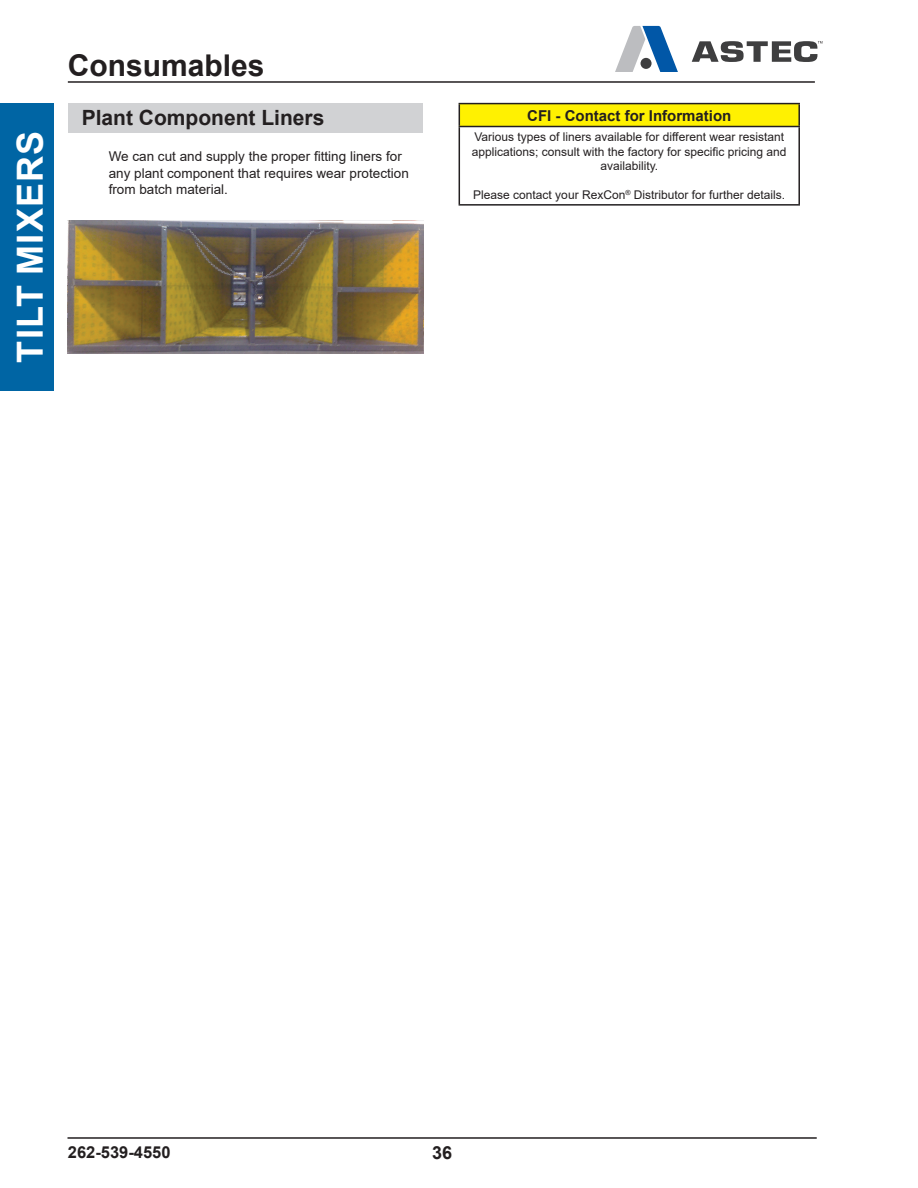
<style>
.page{position:relative;width:918px;height:1188px;background:#fff}
.page>*{position:absolute;margin:0;border:0;box-sizing:border-box;transform-origin:0 0}
.t1{font:700 36px "Arial";letter-spacing:.035em;color:#fff}
.t2{font:700 30px "Arial";color:#231f20}
.t3{font:700 21px "Arial";color:#231f20}
.t4{font:700 18px "Arial";color:#231f20}
.t5{font:700 16.5px "Arial";color:#231f20}
.t6{font:700 15px "Arial";color:#231f20}
.t7{font:13.5px/16.2px "Arial";color:#231f20}
.t8{font:12px/14.4px "Arial";color:#231f20;text-align:center}
</style>
<div class="page">
<svg style="left:615px;top:26px;width:63px;height:45px"></svg>
<div style="left:641px;top:58px;width:11px;height:11px;background:#3e3e3f;border-radius:50%"></div>
<svg style="left:692px;top:41px;width:131px;height:21px"></svg>
<hr style="left:68px;top:1137px;width:749px;height:2px;background:#231f20">
<div style="left:0;top:103px;width:54px;height:287px;background:#0065a4"></div>
<hr style="left:68px;top:81px;width:747px;height:2px;background:#231f20">
<div style="left:68px;top:103px;width:355px;height:30px;background:#d1d2d4"></div>
<div style="left:459px;top:104px;width:340px;height:23px;background:#fff101"></div>
<hr style="left:459px;top:103px;width:341px;height:1px;background:#231f20">
<svg style="left:459px;top:104px;width:1px;height:22px"></svg>
<hr style="left:798px;top:104px;width:2px;height:22px;background:#231f20">
<hr style="left:459px;top:126px;width:341px;height:1px;background:#231f20">
<hr style="left:459px;top:127px;width:1px;height:77px;background:#231f20">
<hr style="left:798px;top:127px;width:2px;height:77px;background:#231f20">
<hr style="left:459px;top:204px;width:341px;height:2px;background:#231f20">
<img style="left:68px;top:221px;width:355px;height:132px">
<h1 class="t1" style="left:5px;top:363px;width:234px;rotate:-90deg">TILT MIXERS</h1>
<h2 class="t2" style="left:68px;top:44px;width:198px">Consumables</h2>
<h3 class="t3" style="left:82px;top:103px;width:244px">Plant Component Liners</h3>
<p class="t7" style="left:109px;top:148px;width:302px">We can cut and supply the proper fitting liners for any plant component that requires wear protection from batch material.</p>
<p class="t6" style="left:527px;top:105px;width:206px">CFI - Contact for Information</p>
<p class="t8" style="left:472px;top:130px;width:316px">Various types of liners available for different wear resistant applications; consult with the factory for specific pricing and availability.</p>
<p class="t8" style="left:473px;top:187px;width:313px">Please contact your RexCon<sup>®</sup> Distributor for further details.</p>
<h3 class="t5" style="left:68px;top:1141px;width:104px">262-539-4550</h3>
<h3 class="t4" style="left:432px;top:1140px;width:22px">36</h3>
</div>
